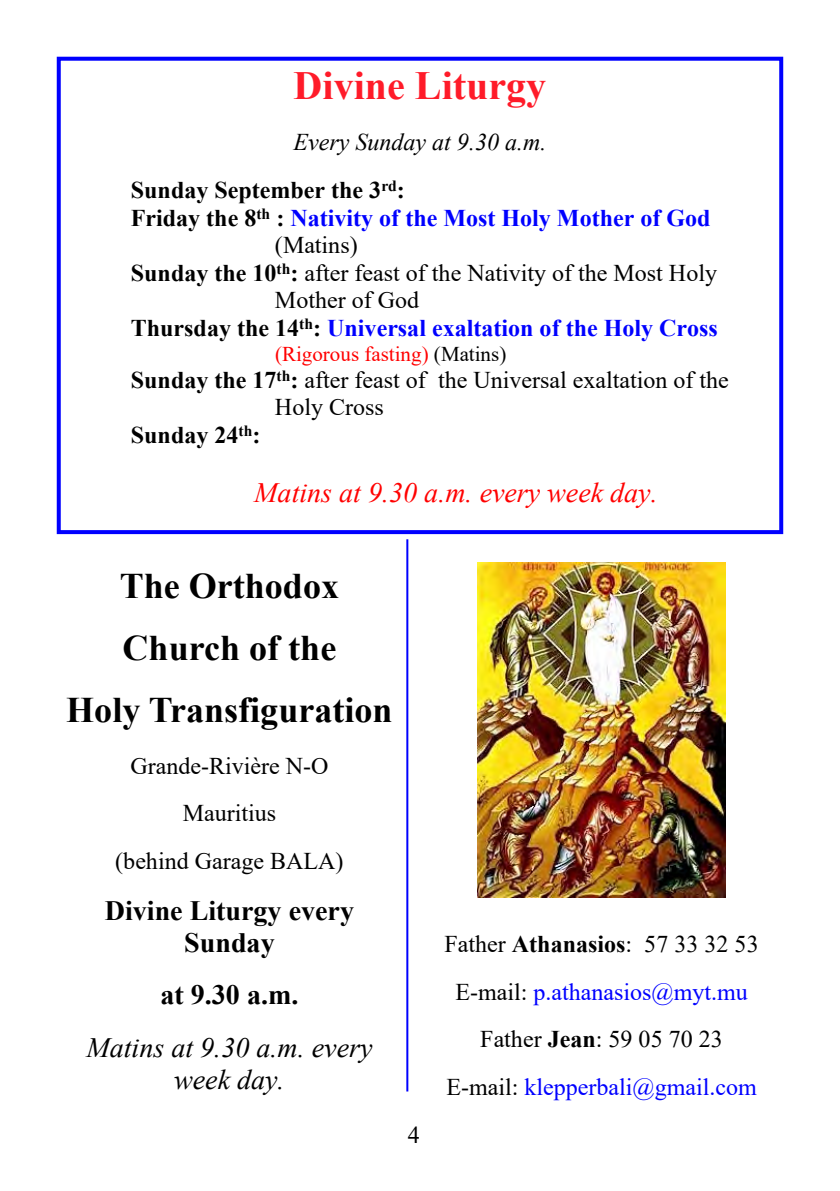
<style>
.page{position:relative;width:840px;height:1191px;background:#fff}
.page>*{position:absolute;margin:0;border:0;box-sizing:border-box;transform-origin:0 0}
.t1{font:700 40px "Times New Roman";color:#ff1b29}
.t2{font:700 36px/62px "Times New Roman";color:#000;text-align:center}
.t3{font:700 28px/32.2px "Times New Roman";color:#000;text-align:center}
.t4{font:italic 28px "Times New Roman";color:#f00}
.t5{font:italic 28px/32.2px "Times New Roman";color:#000;text-align:center}
.t6{font:24px/47.6px "Times New Roman";color:#000;text-align:center}
.t7{font:700 24px "Times New Roman";color:#00f}
.t8{font:italic 24px/47.6px "Times New Roman";color:#000}
.t9{font:700 24px "Times New Roman";color:#000}
.t10{font:21px "Times New Roman";color:#f00}
.s1{font-weight:700;font-style:normal}
.s2{color:#000}
.s3{font-weight:700}
.s4{color:#00f}
</style>
<div class="page">
<div style="left:57px;top:57px;width:725px;height:477px;border:4px solid #00f"></div>
<hr style="left:406px;top:539px;width:2px;height:552px;background:#00f">
<img style="left:477px;top:562px;width:248px;height:336px">
<h1 class="t1" style="left:293px;top:72px;width:254px">Divine Liturgy</h1>
<p class="t8" style="left:131px;top:121px;width:417px;text-indent:162px">Every Sunday at 9.30 a.m.<br><span class="s1">Sunday September the 3</span><sup>rd</sup><span class="s1">:</span></p>
<p class="t7" style="left:131px;top:209px;width:581px"><span class="s2">Friday the 8</span><sup>th</sup> <span class="s2">:</span> Nativity of the Most Holy Mother of God</p>
<p class="t6" style="left:275px;top:224px;width:84px">(Matins)</p>
<p class="t6" style="left:131px;top:251px;width:587px"><span class="s3">Sunday the 10</span><sup>th</sup><span class="s3">:</span> after feast of the Nativity of the Most Holy</p>
<p class="t6" style="left:275px;top:279px;width:146px">Mother of God</p>
<p class="t7" style="left:131px;top:320px;width:588px"><span class="s2">Thursday the 14</span><sup>th</sup><span class="s2">:</span> Universal exaltation of the Holy Cross</p>
<p class="t10" style="left:275px;top:346px;width:233px">(Rigorous fasting) <span class="s2">(Matins)</span></p>
<p class="t6" style="left:131px;top:358px;width:599px"><span class="s3">Sunday the 17</span><sup>th</sup><span class="s3">:</span> after feast of the Universal exaltation of the</p>
<p class="t6" style="left:275px;top:386px;width:110px">Holy Cross</p>
<p class="t9" style="left:131px;top:427px;width:131px">Sunday 24<sup>th</sup>:</p>
<p class="t4" style="left:254px;top:482px;width:404px">Matins at 9.30 a.m. every week day.</p>
<h2 class="t2" style="left:66px;top:559px;width:327px">The Orthodox<br>Church of the<br>Holy Transfiguration</h2>
<p class="t6" style="left:115px;top:744px;width:230px">Grande-Rivière N-O<br>Mauritius<br>(behind Garage BALA)</p>
<p class="t3" style="left:105px;top:897px;width:250px">Divine Liturgy every<br>Sunday</p>
<p class="t3" style="left:160px;top:982px;width:139px">at 9.30 a.m.</p>
<p class="t5" style="left:86px;top:1033px;width:287px">Matins at 9.30 a.m. every week day.</p>
<p class="t6" style="left:407px;top:1113px;width:13px">4</p>
<p class="t6" style="left:444px;top:922px;width:315px">Father <span class="s3">Athanasios</span>: 57 33 32 53<br>E-mail: <span class="s4">p.athanasios@myt.mu<br></span>Father <span class="s3">Jean</span>: 59 05 70 23<br>E-mail: <span class="s4">klepperbali@gmail.com</span></p>
</div>
